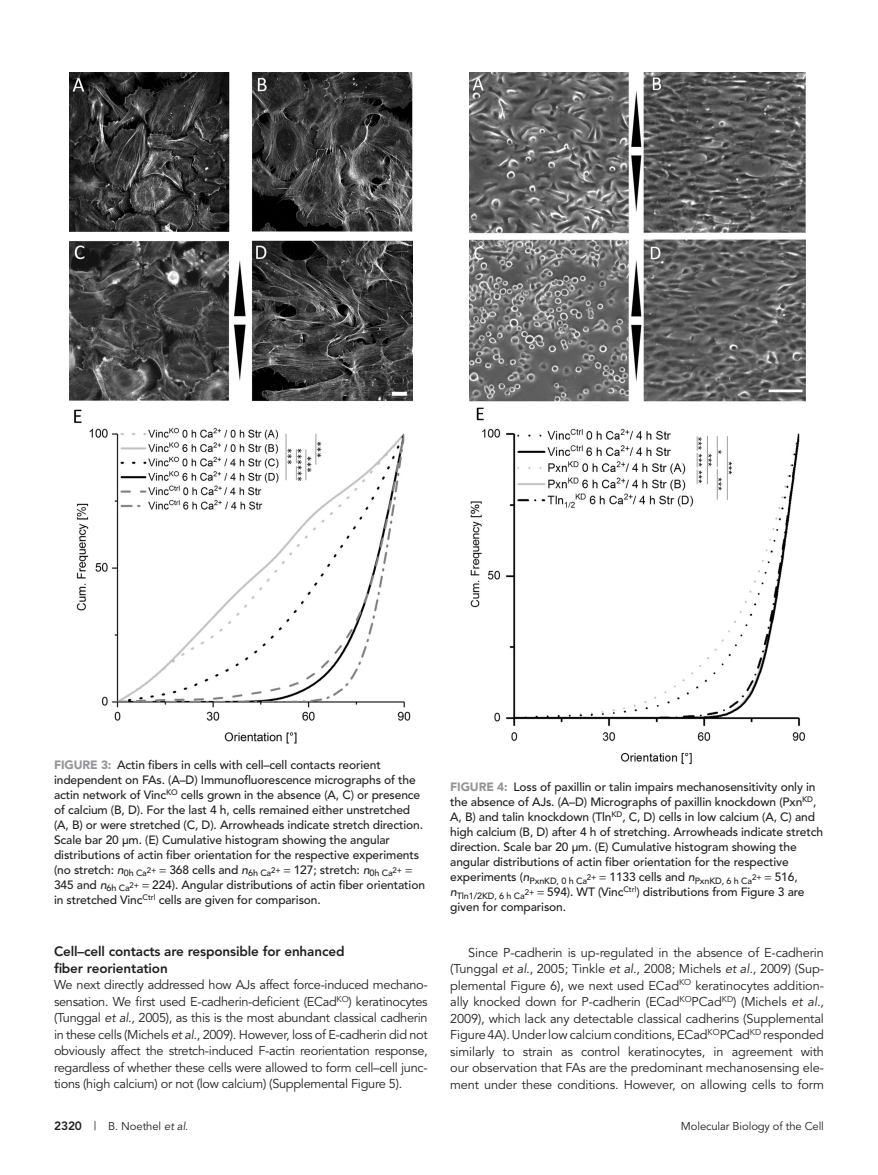
<style>
.page{position:relative;width:878px;height:1175px;background:#fff}
.page>*{position:absolute;margin:0;border:0;box-sizing:border-box;transform-origin:0 0}
.t1{font:800 13.5px/16.5px "Avenir";letter-spacing:-.01em;color:#231f20}
.Para{font:12.75px/16.5px "Avenir";letter-spacing:-.01em;color:#231f20;text-align:justify}
.ParaFL{font:12.75px/16.5px "Avenir";letter-spacing:-.02em;color:#231f20;text-align:justify}
.FigCaption{font:500 12px/15px "Avenir";letter-spacing:-.01em;color:#231f20}
.t2{font:11.25px "Avenir";letter-spacing:-.01em;color:#231f20}
.s1{font-weight:900;color:#939598}
.s2{font-style:italic}
.s3{font-size:7.95px}
.s4{font-weight:800;font-size:12px}
.s5{font-size:12px}
</style>
<div class="page">
<img style="left:70px;top:72px;width:342px;height:672px">
<img style="left:469px;top:72px;width:336px;height:692px">
<p class="FigCaption" style="left:54px;top:757px;width:372px"><span class="s1">FIGURE 3:</span> Actin fibers in cells with cell–cell contacts reorient independent on FAs. (A–D) Immunofluorescence micrographs of the actin network of Vinc<sup>KO</sup> cells grown in the absence (A, C) or presence of calcium (B, D). For the last 4 h, cells remained either unstretched (A, B) or were stretched (C, D). Arrowheads indicate stretch direction.<br>Scale bar 20 µm. (E) Cumulative histogram showing the angular distributions of actin fiber orientation for the respective experiments (no stretch: <span class="s2">n</span><sub>0h</sub> <sub>Ca</sub><span class="s3">2+</span> 368 cells and <span class="s2">n</span><sub>6h</sub> <sub>Ca</sub><span class="s3">2+</span> 127; stretch: <span class="s2">n</span><sub>0h</sub> <sub>Ca</sub><span class="s3">2+<br></span>345 and <span class="s2">n</span><sub>6h</sub> <sub>Ca</sub><span class="s3">2+</span> 224). Angular distributions of actin fiber orientation in stretched Vinc<sup>Ctrl</sup> cells are given for comparison.</p>
<h2 class="t1" style="left:54px;top:943px;width:292px">Cell–cell contacts are responsible for enhanced fiber reorientation</h2>
<p class="ParaFL" style="left:54px;top:977px;width:375px">We next directly addressed how AJs affect force-induced mechano&shy;sensation. We first used E-cadherin-deficient (ECad<sup>KO</sup>) keratinocytes (Tunggal <span class="s2">et al.</span>, 2005), as this is the most abundant classical cadherin in these cells (Michels <span class="s2">et al.</span>, 2009). However, loss of E-cadherin did not obviously affect the stretch-induced F-actin reorientation response, regardless of whether these cells were allowed to form cell–cell junc&shy;tions (high calcium) or not (low calcium) (Supplemental Figure 5).</p>
<p class="FigCaption" style="left:450px;top:780px;width:374px"><span class="s1">FIGURE 4:</span> Loss of paxillin or talin impairs mechanosensitivity only in the absence of AJs. (A–D) Micrographs of paxillin knockdown (Pxn<sup>KD</sup>, A, B) and talin knockdown (Tln<sup>KD</sup>, C, D) cells in low calcium (A, C) and high calcium (B, D) after 4 h of stretching. Arrowheads indicate stretch direction. Scale bar 20 µm. (E) Cumulative histogram showing the angular distributions of actin fiber orientation for the respective experiments (<span class="s2">n</span><sub>PxnKD,</sub> <sub>0</sub> <sub>h</sub> <sub>Ca</sub><span class="s3">2+</span> 1133 cells and <span class="s2">n</span><sub>PxnKD,</sub> <sub>6</sub> <sub>h</sub> <sub>Ca</sub><span class="s3">2+</span> 516, <span class="s2">n</span><sub>Tln1/2KD,</sub> <sub>6</sub> <sub>h</sub> <sub>Ca</sub><span class="s3">2+</span> 594). WT (Vinc<sup>Ctrl</sup>) distributions from Figure 3 are given for comparison.</p>
<p class="Para" style="left:450px;top:944px;width:375px;text-indent:18px">Since P-cadherin is up-regulated in the absence of E-cadherin (Tunggal <span class="s2">et al.</span>, 2005; Tinkle <span class="s2">et al.</span>, 2008; Michels <span class="s2">et al.</span>, 2009) (Sup&shy;plemental Figure 6), we next used ECad<sup>KO</sup> keratinocytes addition&shy;ally knocked down for P-cadherin (ECad<sup>KO</sup>PCad<sup>KD</sup>) (Michels <span class="s2">et al., </span>2009), which lack any detectable classical cadherins (Supplemental Figure 4A). Under low calcium conditions, ECad<sup>KO</sup>PCad<sup>KD</sup> responded similarly to strain as control keratinocytes, in agreement with our observation that FAs are the predominant mechanosensing ele&shy;ment under these conditions. However, on allowing cells to form</p>
<p class="t2" style="left:54px;top:1119px;width:136px"><span class="s4">2320</span> <span class="s5">|</span> B. Noethel <span class="s2">et al</span>.</p>
<p class="t2" style="left:681px;top:1119px;width:144px">Molecular Biology of the Cell</p>
</div>
